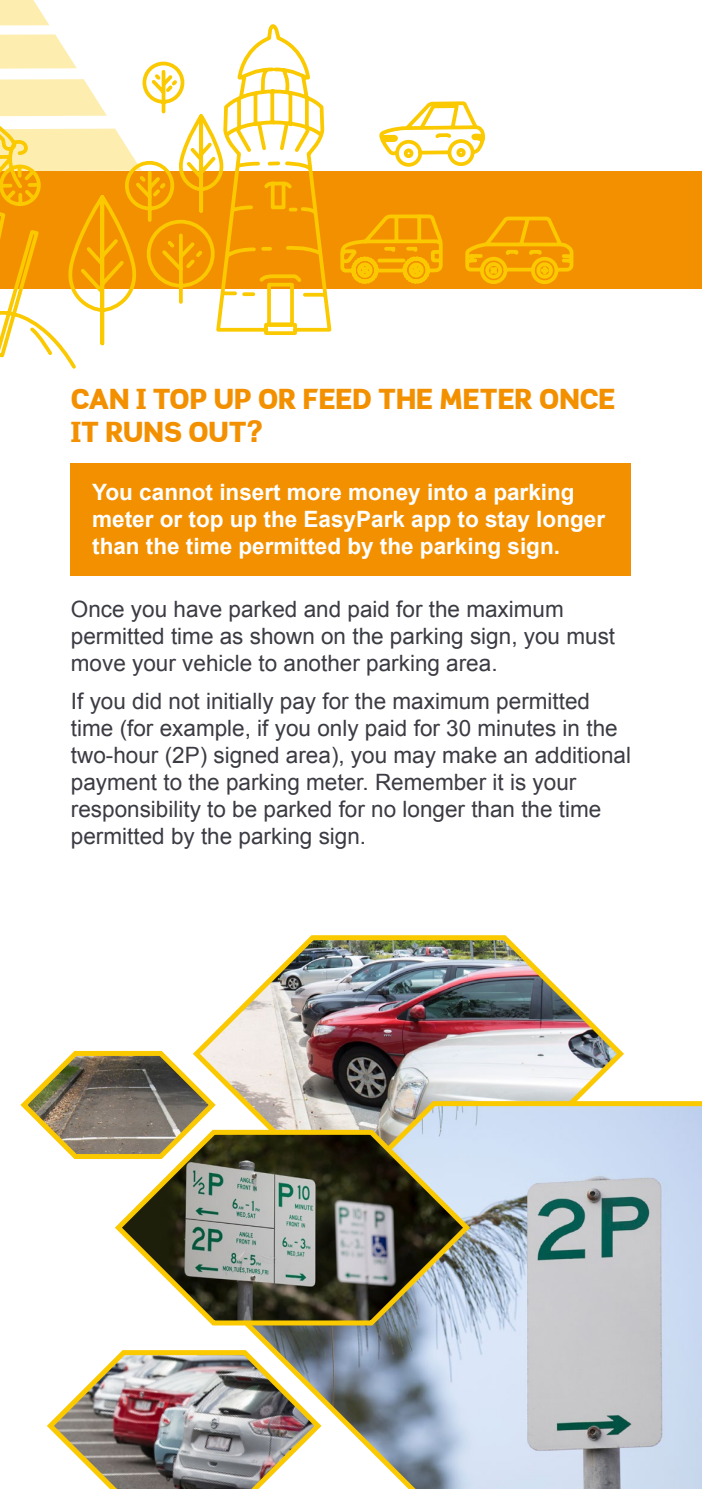
<style>
.page{position:relative;width:702px;height:1489px;background:#fff}
.page>*{position:absolute;margin:0;border:0;box-sizing:border-box;transform-origin:0 0}
.t1{font:900 27.5px/33px "Scene Alt";color:#f39000}
.t2{font:22.5px/27px "Arial";color:#3b3c43}
.t3{font:700 22.5px/27px "Arial";color:#fff}
</style>
<div class="page">
<div style="left:0;top:171px;width:702px;height:117px;background:#f39000"></div>
<img style="left:199px;top:935px;width:425px;height:163px">
<svg style="left:20px;top:1048px;width:199px;height:111px"></svg>
<svg style="left:237px;top:1098px;width:465px;height:390px;background:#bac4cc"></svg>
<img style="left:111px;top:1127px;width:362px;height:200px">
<img style="left:47px;top:1347px;width:278px;height:141px">
<svg style="left:0;top:0;width:575px;height:369px"></svg>
<div style="left:71px;top:462px;width:560px;height:113px;background:#f39000"></div>
<p class="t1" style="left:71px;top:382px;width:546px">CAN I TOP UP OR FEED THE METER ONCE<br>IT RUNS OUT?</p>
<p class="t3" style="left:92px;top:479px;width:514px">You cannot insert more money into a parking meter or top up the EasyPark app to stay longer than the time permitted by the parking sign.</p>
<p class="t2" style="left:71px;top:596px;width:545px">Once you have parked and paid for the maximum permitted time as shown on the parking sign, you must move your vehicle to another parking area.</p>
<p class="t2" style="left:71px;top:687px;width:561px">If you did not initially pay for the maximum permitted time (for example, if you only paid for 30 minutes in the two-hour (2P) signed area), you may make an additional payment to the parking meter. Remember it is your responsibility to be parked for no longer than the time permitted by the parking sign.</p>
</div>
